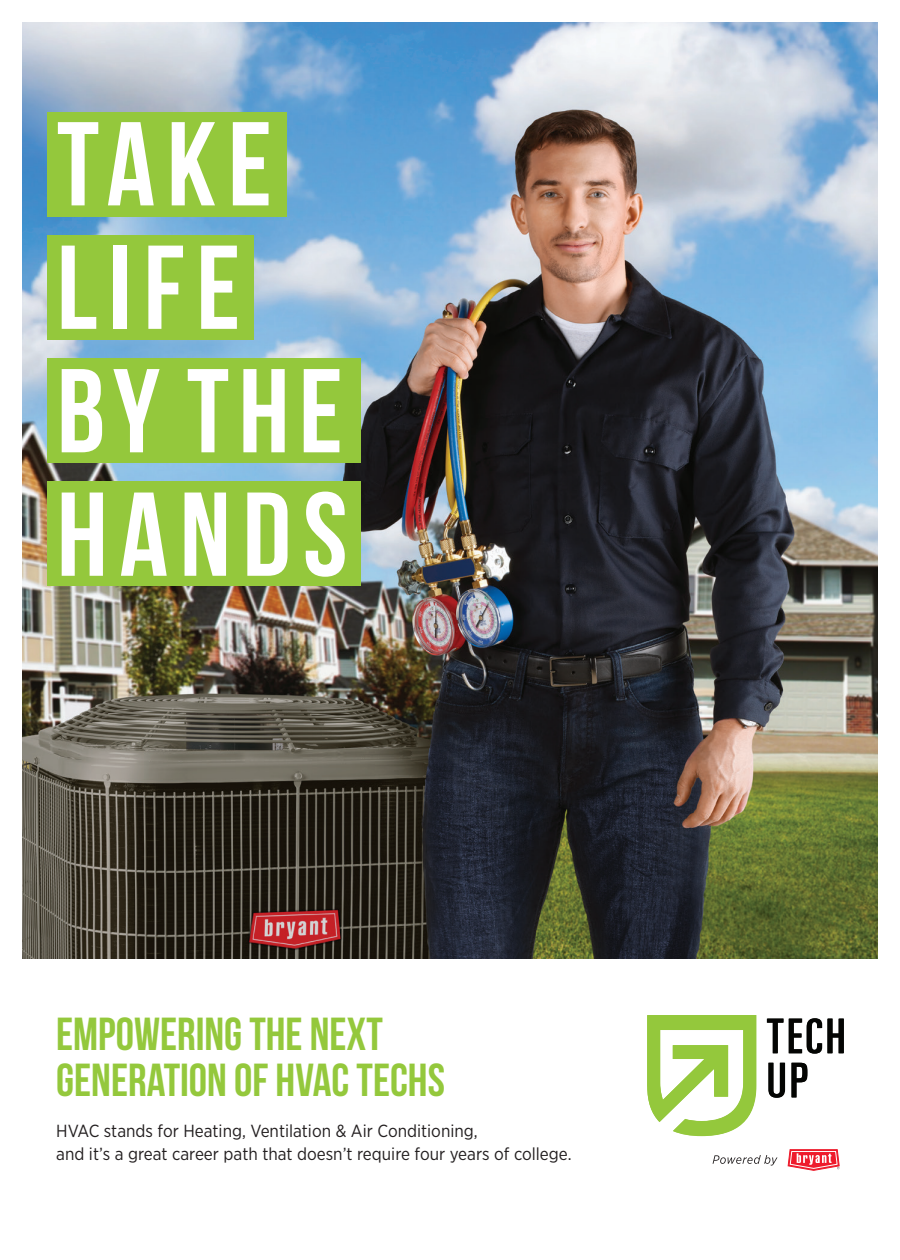
<style>
.page{position:relative;width:900px;height:1260px;background:#fff}
.page>*{position:absolute;margin:0;border:0;box-sizing:border-box;transform-origin:0 0}
.t1{font:700 119px/123.5px "Bebas Neue";letter-spacing:.1em;color:#fff}
.t2{font:700 46.25px/46.2px "Bebas Neue";color:#94c83c}
.t3{font:17.5px/23.8px "Gotham Narrow";color:#231f20}
</style>
<div class="page">
<img style="left:22px;top:22px;width:856px;height:937px">
<div style="left:47px;top:112px;width:239px;height:105px;background:#94c83c"></div>
<div style="left:47px;top:236px;width:207px;height:104px;background:#94c83c"></div>
<div style="left:47px;top:359px;width:314px;height:104px;background:#94c83c"></div>
<div style="left:47px;top:482px;width:314px;height:104px;background:#94c83c"></div>
<svg style="left:767px;top:1018px;width:77px;height:36px"></svg>
<svg style="left:647px;top:1015px;width:109px;height:121px"></svg>
<svg style="left:768px;top:1063px;width:40px;height:35px"></svg>
<svg style="left:713px;top:1155px;width:64px;height:11px"></svg>
<svg style="left:788px;top:1149px;width:52px;height:21px"></svg>
<h1 class="t1" style="left:57px;top:101px;width:292px">TAKE<br>LIFE<br>BY THE<br>HANDS</h1>
<h2 class="t2" style="left:56px;top:1010px;width:390px">EMPOWERING THE NEXT<br>GENERATION OF HVAC TECHS</h2>
<p class="t3" style="left:56px;top:1118px;width:517px">HVAC stands for Heating, Ventilation &amp; Air Conditioning,<br>and it’s a great career path that doesn’t require four years of college.</p>
</div>
